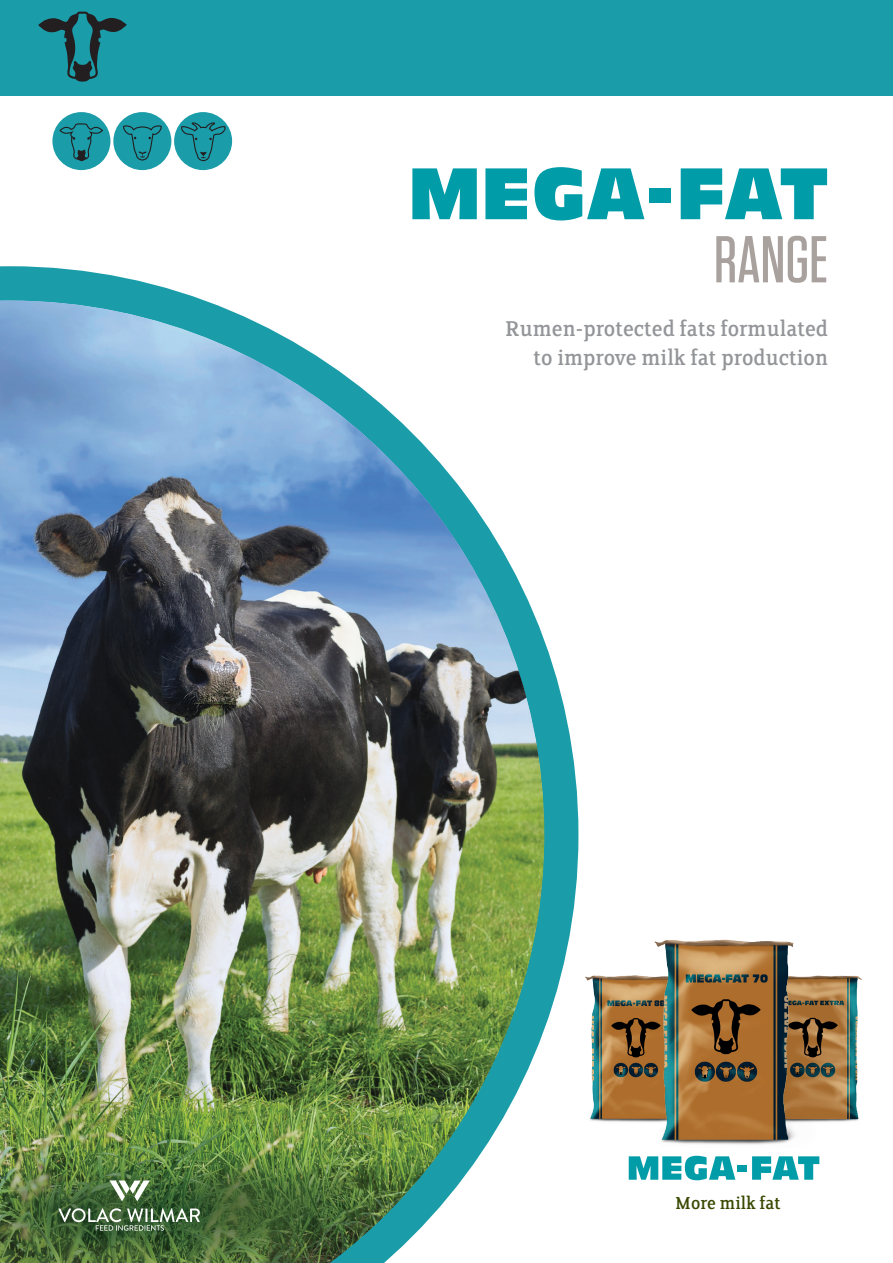
<style>
.page{position:relative;width:893px;height:1263px;background:#fff}
.page>*{position:absolute;margin:0;border:0;box-sizing:border-box;transform-origin:0 0}
.t1{font:500 66px "Tungsten";color:#a8a19d}
.t2{font:24px/28.5px "FS Clerkenwell";color:#939598;text-align:right}
.t3{font:19.5px "FS Clerkenwell";color:#384900}
</style>
<div class="page">
<img style="left:585px;top:975px;width:54px;height:147px">
<img style="left:815px;top:975px;width:47px;height:147px">
<svg style="left:0;top:266px;width:578px;height:764px"></svg>
<img style="left:0;top:300px;width:544px;height:963px">
<div style="left:0;top:0;width:893px;height:96px;background:#1b9ca9"></div>
<svg style="left:38px;top:12px;width:89px;height:70px"></svg>
<div style="left:52px;top:112px;width:58px;height:58px;background:#1b9ca9;border-radius:50%"></div>
<div style="left:113px;top:112px;width:58px;height:58px;background:#1b9ca9;border-radius:50%"></div>
<div style="left:174px;top:112px;width:58px;height:58px;background:#1b9ca9;border-radius:50%"></div>
<div style="left:737px;top:1165px;width:10px;height:7px;background:#009da9"></div>
<svg style="left:629px;top:1156px;width:106px;height:24px"></svg>
<svg style="left:752px;top:1156px;width:67px;height:24px"></svg>
<svg style="left:58px;top:1208px;width:142px;height:23px;background:#637f5f"></svg>
<svg style="left:109px;top:1180px;width:41px;height:21px"></svg>
<div style="left:649px;top:188px;width:21px;height:15px;background:#009da9"></div>
<svg style="left:412px;top:168px;width:65px;height:51px;background:#2badb7"></svg>
<svg style="left:485px;top:168px;width:42px;height:51px;background:#21a9b4"></svg>
<svg style="left:534px;top:167px;width:110px;height:53px"></svg>
<svg style="left:681px;top:168px;width:146px;height:51px"></svg>
<img style="left:639px;top:939px;width:176px;height:206px">
<svg style="left:59px;top:123px;width:44px;height:38px"></svg>
<svg style="left:123px;top:125px;width:39px;height:36px"></svg>
<svg style="left:180px;top:122px;width:46px;height:39px"></svg>
<p class="t1" style="left:714px;top:225px;width:116px">RANGE</p>
<p class="t2" style="left:505px;top:316px;width:324px">Rumen-protected fats formulated to improve milk fat production</p>
<p class="t3" style="left:675px;top:1193px;width:107px">More milk fat</p>
</div>
